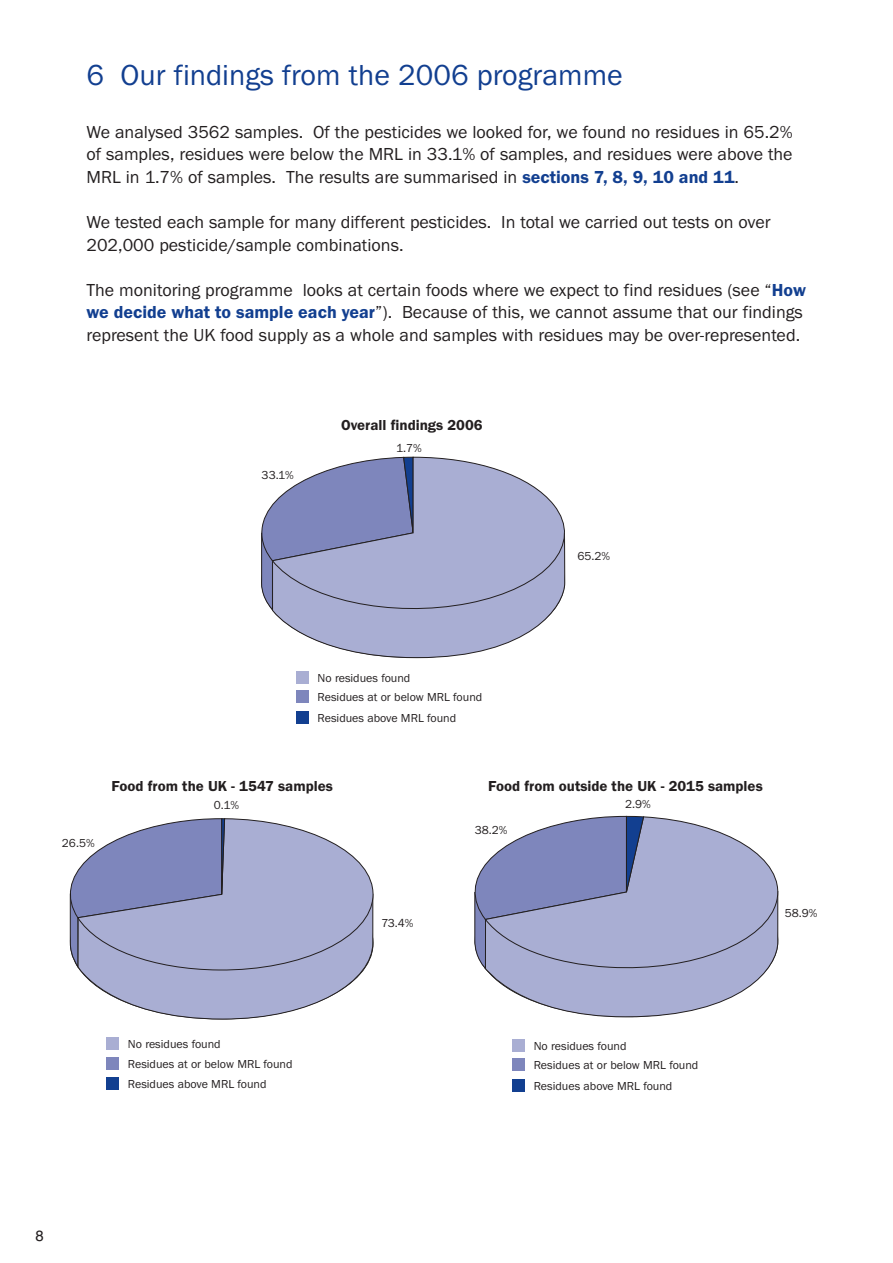
<style>
.page{position:relative;width:893px;height:1263px;background:#fff}
.page>*{position:absolute;margin:0;border:0;box-sizing:border-box;transform-origin:0 0}
.t1{font:30px "Franklin Got T";color:#123f90}
.t2{font:18px/22.5px "Franklin Got T";color:#231f20}
.t3{font:600 15px "Franklin Got T";color:#231f20}
.t4{font:15px "Helvetica";color:#231f20}
.t5{font:12px/19.5px "Franklin Got T";color:#231f20}
.s1{font-weight:600;color:#123f90}
</style>
<div class="page">
<svg style="left:69px;top:456px;width:710px;height:636px"></svg>
<h1 class="t1" style="left:86px;top:65px;width:538px">6 Our findings from the 2006 programme</h1>
<p class="t2" style="left:86px;top:122px;width:708px;text-align:justify">We analysed 3562 samples. Of the pesticides we looked for, we found no residues in 65.2% of samples, residues were below the MRL in 33.1% of samples, and residues were above the MRL in 1.7% of samples. The results are summarised in <span class="s1">sections 7, 8, 9, 10 and 11</span>.</p>
<p class="t2" style="left:86px;top:212px;width:685px">We tested each sample for many different pesticides. In total we carried out tests on over<br>202,000 pesticide/sample combinations.</p>
<p class="t2" style="left:86px;top:280px;width:721px">The monitoring programme looks at certain foods where we expect to find residues (see “<span class="s1">How we decide what to sample each year</span>”). Because of this, we cannot assume that our findings represent the UK food supply as a whole and samples with residues may be over-represented.</p>
<p class="t3" style="left:341px;top:420px;width:143px">Overall findings 2006</p>
<p class="t5" style="left:262px;top:466px;width:34px">33.1%</p>
<p class="t5" style="left:396px;top:439px;width:27px">1.7%</p>
<p class="t5" style="left:318px;top:669px;width:94px">No residues found</p>
<p class="t5" style="left:318px;top:688px;width:166px;line-height:20.7px">Residues at or below MRL found<br>Residues above MRL found</p>
<p class="t5" style="left:577px;top:548px;width:34px">65.2%</p>
<p class="t3" style="left:111px;top:780px;width:223px">Food from the UK - 1547 samples</p>
<p class="t3" style="left:488px;top:781px;width:276px">Food from outside the UK - 2015 samples</p>
<p class="t5" style="left:214px;top:796px;width:27px">0.1%</p>
<p class="t5" style="left:625px;top:795px;width:27px">2.9%</p>
<p class="t5" style="left:62px;top:835px;width:34px">26.5%</p>
<p class="t5" style="left:128px;top:1035px;width:166px">No residues found<br>Residues at or below MRL found</p>
<p class="t5" style="left:128px;top:1076px;width:140px">Residues above MRL found</p>
<p class="t5" style="left:381px;top:914px;width:34px">73.4%</p>
<p class="t5" style="left:475px;top:821px;width:34px">38.2%</p>
<p class="t5" style="left:534px;top:1037px;width:166px">No residues found<br>Residues at or below MRL found</p>
<p class="t5" style="left:534px;top:1077px;width:140px">Residues above MRL found</p>
<p class="t5" style="left:785px;top:904px;width:34px">58.9%</p>
<p class="t4" style="left:35px;top:1227px;width:10px">8</p>
</div>
